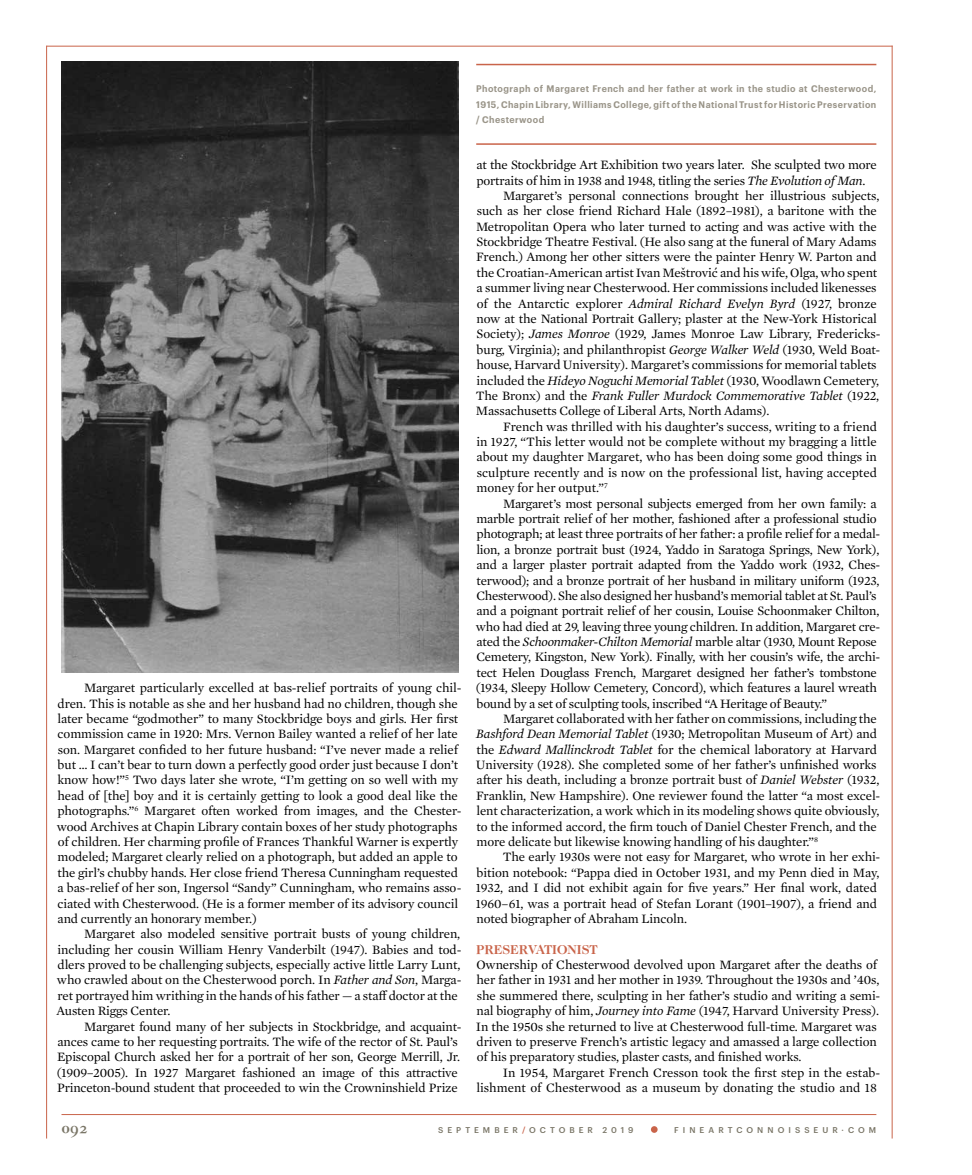
<style>
.page{position:relative;width:972px;height:1175px;background:#fff}
.page>*{position:absolute;margin:0;border:0;box-sizing:border-box;transform-origin:0 0}
.t1{font:700 16.5px "Caslon Classico";color:#7a7667}
.t2{font:13.05px/15.5px "Mercury Text G1";letter-spacing:-.01em;color:#000}
.t3{font:italic 13.05px "Mercury Text G1";letter-spacing:-.01em;color:#000}
.t4{font:700 13.05px "Caslon Two Twenty Four LT";color:#c9644a}
.t5{font:600 9.3px/15.3px "Graphik Narrow";letter-spacing:.045em;color:#9a9589;text-align:justify}
.t6{font:500 8.25px "Graphik";letter-spacing:.49em;color:#7a7667}
.s1{font-style:italic}
.s2{font-style:normal}
.s3{color:#c9644a}
</style>
<div class="page">
<hr style="left:62px;top:1114px;width:814px;height:1px;background:#c9644a">
<hr style="left:47px;top:46px;width:846px;height:1px;background:#c9644a">
<hr style="left:46px;top:46px;width:1px;height:1092px;background:#c9644a">
<hr style="left:892px;top:46px;width:1px;height:1092px;background:#c9644a">
<div style="left:651px;top:1126px;width:7px;height:6px;background:#c9644a;border-radius:50%"></div>
<img style="left:62px;top:62px;width:396px;height:610px">
<hr style="left:476px;top:64px;width:400px;height:1px;background:#c9644a">
<hr style="left:476px;top:143px;width:400px;height:2px;background:#c9644a">
<p class="t2" style="left:57px;top:679px;width:406px;text-indent:27px">Margaret particularly excelled at bas-relief portraits of young chil&shy;dren. This is notable as she and her husband had no children, though she later became “godmother” to many Stockbridge boys and girls. Her first commission came in 1920: Mrs. Vernon Bailey wanted a relief of her late son. Margaret confided to her future husband: “I’ve never made a relief but … I can’t bear to turn down a perfectly good order just because I don’t know how!”<sup>5</sup> Two days later she wrote, “I’m getting on so well with my head of [the] boy and it is certainly getting to look a good deal like the photographs.”<sup>6</sup> Margaret often worked from images, and the Chester&shy;wood Archives at Chapin Library contain boxes of her study photographs of children. Her charming profile of Frances Thankful Warner is expertly modeled; Margaret clearly relied on a photograph, but added an apple to the girl’s chubby hands. Her close friend Theresa Cunningham requested a bas-relief of her son, Ingersol “Sandy” Cunningham, who remains asso&shy;ciated with Chesterwood. (He is a former member of its advisory council and currently an honorary member.)</p>
<p class="t2" style="left:56px;top:925px;width:407px;text-indent:28px">Margaret also modeled sensitive portrait busts of young children, including her cousin William Henry Vanderbilt (1947). Babies and tod&shy;dlers proved to be challenging subjects, especially active little Larry Lunt, who crawled about on the Chesterwood porch. In <span class="s1">Father and Son</span>, Marga&shy;ret portrayed him writhing in the hands of his father — a staff doctor at the Austen Riggs Center.</p>
<p class="t2" style="left:57px;top:1017px;width:406px;text-indent:27px">Margaret found many of her subjects in Stockbridge, and acquaint&shy;ances came to her requesting portraits. The wife of the rector of St. Paul’s Episcopal Church asked her for a portrait of her son, George Merrill, Jr. (1909–2005). In 1927 Margaret fashioned an image of this attractive Princeton-bound student that proceeded to win the Crowninshield Prize</p>
<p class="t5" style="left:476px;top:81px;width:402px">Photograph of Margaret French and her father at work in the studio at Chesterwood, 1915, Chapin Library, Williams College, gift of the National Trust for Historic Preservation / Chesterwood</p>
<p class="t2" style="left:477px;top:156px;width:402px">at the Stockbridge Art Exhibition two years later. She sculpted two more</p>
<p class="t2" style="left:476px;top:172px;width:391px">portraits of him in 1938 and 1948, titling the series <span class="s1">The Evolution of Man</span>.</p>
<p class="t2" style="left:503px;top:187px;width:378px">Margaret’s personal connections brought her illustrious subjects,</p>
<p class="t2" style="left:477px;top:203px;width:401px">such as her close friend Richard Hale (1892–1981), a baritone with the</p>
<p class="t2" style="left:476px;top:218px;width:402px">Metropolitan Opera who later turned to acting and was active with the</p>
<p class="t2" style="left:477px;top:233px;width:402px">Stockbridge Theatre Festival. (He also sang at the funeral of Mary Adams</p>
<p class="t2" style="left:476px;top:249px;width:402px">French.) Among her other sitters were the painter Henry W. Parton and</p>
<p class="t2" style="left:477px;top:264px;width:402px">the Croatian-American artist Ivan Meštrović and his wife, Olga, who spent</p>
<p class="t2" style="left:477px;top:279px;width:402px">a summer living near Chesterwood. Her commissions included likenesses</p>
<p class="t2" style="left:477px;top:295px;width:402px">of the Antarctic explorer <span class="s1">Admiral Richard Evelyn Byrd</span> (1927, bronze</p>
<p class="t2" style="left:476px;top:310px;width:402px">now at the National Portrait Gallery; plaster at the New-York Historical</p>
<p class="t2" style="left:477px;top:325px;width:405px">Society); <span class="s1">James Monroe</span> (1929, James Monroe Law Library, Fredericks-</p>
<p class="t2" style="left:477px;top:341px;width:405px">burg, Virginia); and philanthropist <span class="s1">George Walker Weld</span> (1930, Weld Boat-</p>
<p class="t2" style="left:476px;top:356px;width:402px">house, Harvard University). Margaret’s commissions for memorial tablets</p>
<p class="t2" style="left:476px;top:372px;width:404px">included the <span class="s1">Hideyo Noguchi Memorial Tablet</span> (1930, Woodlawn Cemetery,</p>
<p class="t3" style="left:476px;top:386px;width:405px"><span class="s2">The Bronx) and the</span> Frank Fuller Murdock Commemorative Tablet <span class="s2">(1922,</span></p>
<p class="t2" style="left:476px;top:402px;width:295px">Massachusetts College of Liberal Arts, North Adams).</p>
<p class="t2" style="left:503px;top:418px;width:375px">French was thrilled with his daughter’s success, writing to a friend</p>
<p class="t2" style="left:476px;top:433px;width:402px">in 1927, “This letter would not be complete without my bragging a little</p>
<p class="t2" style="left:477px;top:449px;width:402px">about my daughter Margaret, who has been doing some good things in</p>
<p class="t2" style="left:477px;top:464px;width:402px">sculpture recently and is now on the professional list, having accepted</p>
<p class="t2" style="left:476px;top:479px;width:133px">money for her output.”<sup>7</sup></p>
<p class="t2" style="left:503px;top:495px;width:375px">Margaret’s most personal subjects emerged from her own family: a</p>
<p class="t2" style="left:477px;top:510px;width:402px">marble portrait relief of her mother, fashioned after a professional studio</p>
<p class="t2" style="left:476px;top:525px;width:406px">photograph; at least three portraits of her father: a profile relief for a medal-</p>
<p class="t2" style="left:476px;top:541px;width:404px">lion, a bronze portrait bust (1924, Yaddo in Saratoga Springs, New York),</p>
<p class="t2" style="left:477px;top:556px;width:405px">and a larger plaster portrait adapted from the Yaddo work (1932, Ches-</p>
<p class="t2" style="left:477px;top:572px;width:404px">terwood); and a bronze portrait of her husband in military uniform (1923,</p>
<p class="t2" style="left:476px;top:587px;width:402px">Chesterwood). She also designed her husband’s memorial tablet at St. Paul’s</p>
<p class="t2" style="left:477px;top:602px;width:404px">and a poignant portrait relief of her cousin, Louise Schoonmaker Chilton,</p>
<p class="t2" style="left:476px;top:618px;width:406px">who had died at 29, leaving three young children. In addition, Margaret cre-</p>
<p class="t2" style="left:477px;top:633px;width:402px">ated the <span class="s1">Schoonmaker-Chilton Memorial</span> marble altar (1930, Mount Repose</p>
<p class="t2" style="left:476px;top:648px;width:406px">Cemetery, Kingston, New York). Finally, with her cousin’s wife, the archi-</p>
<p class="t2" style="left:477px;top:664px;width:402px">tect Helen Douglass French, Margaret designed her father’s tombstone</p>
<p class="t2" style="left:476px;top:679px;width:402px">(1934, Sleepy Hollow Cemetery, Concord), which features a laurel wreath</p>
<p class="t2" style="left:477px;top:695px;width:352px">bound by a set of sculpting tools, inscribed “A Heritage of Beauty.”</p>
<p class="t2" style="left:503px;top:710px;width:375px">Margaret collaborated with her father on commissions, including the</p>
<p class="t2" style="left:476px;top:725px;width:403px"><span class="s1">Bashford Dean Memorial Tablet</span> (1930; Metropolitan Museum of Art) and</p>
<p class="t2" style="left:477px;top:741px;width:402px">the <span class="s1">Edward Mallinckrodt Tablet</span> for the chemical laboratory at Harvard</p>
<p class="t2" style="left:476px;top:756px;width:402px">University (1928). She completed some of her father’s unfinished works</p>
<p class="t2" style="left:477px;top:771px;width:404px">after his death, including a bronze portrait bust of <span class="s1">Daniel Webster</span> (1932,</p>
<p class="t2" style="left:476px;top:787px;width:406px">Franklin, New Hampshire). One reviewer found the latter “a most excel-</p>
<p class="t2" style="left:476px;top:802px;width:404px">lent characterization, a work which in its modeling shows quite obviously,</p>
<p class="t2" style="left:477px;top:818px;width:402px">to the informed accord, the firm touch of Daniel Chester French, and the</p>
<p class="t2" style="left:477px;top:833px;width:343px">more delicate but likewise knowing handling of his daughter.”<sup>8</sup></p>
<p class="t2" style="left:503px;top:848px;width:379px">The early 1930s were not easy for Margaret, who wrote in her exhi-</p>
<p class="t2" style="left:477px;top:864px;width:404px">bition notebook: “Pappa died in October 1931, and my Penn died in May,</p>
<p class="t2" style="left:476px;top:879px;width:403px">1932, and I did not exhibit again for five years.” Her final work, dated</p>
<p class="t2" style="left:476px;top:894px;width:403px">1960–61, was a portrait head of Stefan Lorant (1901–1907), a friend and</p>
<p class="t2" style="left:477px;top:910px;width:212px">noted biographer of Abraham Lincoln.</p>
<p class="t4" style="left:476px;top:941px;width:123px">PRESERVATIONIST</p>
<p class="t2" style="left:476px;top:956px;width:406px">Ownership of Chesterwood devolved upon Margaret after the deaths of her father in 1931 and her mother in 1939. Throughout the 1930s and ’40s, she summered there, sculpting in her father’s studio and writing a semi&shy;nal biography of him, <span class="s1">Journey into Fame</span> (1947, Harvard University Press).<br>In the 1950s she returned to live at Chesterwood full-time. Margaret was driven to preserve French’s artistic legacy and amassed a large collection of his preparatory studies, plaster casts, and finished works.</p>
<p class="t2" style="left:476px;top:1064px;width:406px;text-align:right">In 1954, Margaret French Cresson took the first step in the estab&shy;lishment of Chesterwood as a museum by donating the studio and 18</p>
<p class="t1" style="left:62px;top:1117px;width:28px">092</p>
<p class="t6" style="left:438px;top:1124px;width:197px">SEPTEMBER<span class="s3">/</span>OCTOBER 2019</p>
<p class="t6" style="left:674px;top:1124px;width:204px">FINEARTCONNOISSEUR·COM</p>
</div>
